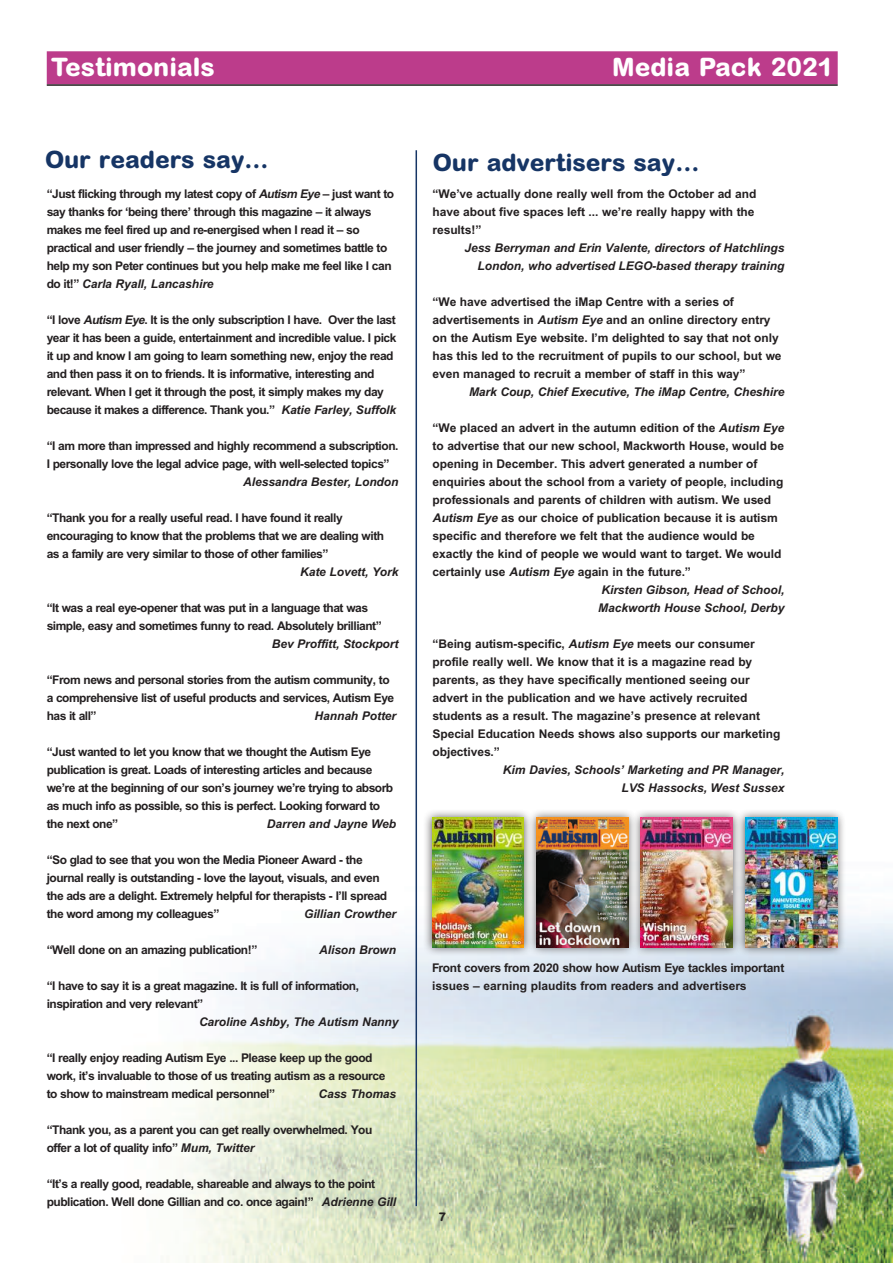
<style>
.page{position:relative;width:893px;height:1263px;background:#fff}
.page>*{position:absolute;margin:0;border:0;box-sizing:border-box;transform-origin:0 0}
.t1{font:800 25.5px "Arial Rounded MT";color:#fff}
.t2{font:800 24px "Arial Rounded MT";letter-spacing:-.005em;color:#163565}
.t3{font:700 12px/18px "Arial";letter-spacing:-.04em;color:#231f20}
.t4{font:700 12px/18px "Arial";letter-spacing:-.005em;color:#231f20}
.t5{font:italic 700 12px/18px "Arial";letter-spacing:-.005em;color:#231f20;text-align:right}
.t6{font:700 12px/18px "Arial";letter-spacing:-.02em;color:#231f20}
.t7{font:800 12px "Arial Rounded MT";color:#231f20}
.s1{font-style:italic}
</style>
<div class="page">
<img style="left:180px;top:789px;width:713px;height:474px">
<div style="left:47px;top:51px;width:791px;height:33px;background:#bc3c8b"></div>
<hr style="left:47px;top:84px;width:791px;height:2px;background:#231f20">
<hr style="left:416px;top:150px;width:1px;height:1056px;background:#163565">
<div style="left:736px;top:809px;width:110px;height:147px;background:#231f20;opacity:.75"></div>
<img style="left:745px;top:818px;width:92px;height:130px">
<div style="left:632px;top:809px;width:110px;height:147px;background:#231f20;opacity:.75"></div>
<img style="left:641px;top:818px;width:92px;height:130px">
<div style="left:527px;top:809px;width:111px;height:147px;background:#231f20;opacity:.75"></div>
<img style="left:536px;top:818px;width:92px;height:130px">
<div style="left:423px;top:809px;width:110px;height:147px;background:#231f20;opacity:.75"></div>
<img style="left:432px;top:818px;width:92px;height:130px">
<h1 class="t1" style="left:51px;top:52px;width:165px">Testimonials</h1>
<h1 class="t1" style="left:612px;top:52px;width:223px">Media Pack 2021</h1>
<h2 class="t2" style="left:45px;top:146px;width:225px">Our readers say…</h2>
<p class="t3" style="left:47px;top:185px;width:349px">“Just flicking through my latest copy of <span class="s1">Autism Eye</span> – just want to say thanks for ‘being there’ through this magazine – it always makes me feel fired up and re-energised when I read it – so practical and user friendly – the journey and sometimes battle to help my son Peter continues but you help make me feel like I can do it!” <span class="s1">Carla Ryall, Lancashire</span></p>
<p class="t3" style="left:47px;top:311px;width:351px">“I love <span class="s1">Autism Eye</span>. It is the only subscription I have. Over the last year it has been a guide, entertainment and incredible value. I pick it up and know I am going to learn something new, enjoy the read and then pass it on to friends. It is informative, interesting and relevant. When I get it through the post, it simply makes my day because it makes a difference. Thank you.” <span class="s1">Katie Farley, Suffolk</span></p>
<p class="t3" style="left:47px;top:437px;width:353px">“I am more than impressed and highly recommend a subscription.<br>I personally love the legal advice page, with well-selected topics”</p>
<p class="t5" style="left:243px;top:473px;width:157px">Alessandra Bester, London</p>
<p class="t3" style="left:47px;top:509px;width:339px">“Thank you for a really useful read. I have found it really encouraging to know that the problems that we are dealing with as a family are very similar to those of other families”</p>
<p class="t5" style="left:300px;top:563px;width:100px">Kate Lovett, York</p>
<p class="t3" style="left:47px;top:599px;width:337px">“It was a real eye-opener that was put in a language that was simple, easy and sometimes funny to read. Absolutely brilliant”</p>
<p class="t5" style="left:272px;top:635px;width:128px">Bev Proffitt, Stockport</p>
<p class="t3" style="left:47px;top:671px;width:349px">“From news and personal stories from the autism community, to a comprehensive list of useful products and services, Autism Eye has it all”</p>
<p class="t5" style="left:315px;top:707px;width:83px">Hannah Potter</p>
<p class="t3" style="left:47px;top:743px;width:348px">“Just wanted to let you know that we thought the Autism Eye publication is great. Loads of interesting articles and because we’re at the beginning of our son’s journey we’re trying to absorb as much info as possible, so this is perfect. Looking forward to the next one”</p>
<p class="t5" style="left:267px;top:815px;width:131px">Darren and Jayne Web</p>
<p class="t3" style="left:47px;top:851px;width:342px">“So glad to see that you won the Media Pioneer Award - the journal really is outstanding - love the layout, visuals, and even the ads are a delight. Extremely helpful for therapists - I’ll spread the word among my colleagues”</p>
<p class="t5" style="left:304px;top:905px;width:94px">Gillian Crowther</p>
<p class="t3" style="left:47px;top:941px;width:212px">“Well done on an amazing publication!”</p>
<p class="t5" style="left:319px;top:941px;width:79px">Alison Brown</p>
<p class="t3" style="left:47px;top:977px;width:314px">“I have to say it is a great magazine. It is full of information, inspiration and very relevant”</p>
<p class="t5" style="left:199px;top:1013px;width:201px">Caroline Ashby, The Autism Nanny</p>
<p class="t3" style="left:47px;top:1049px;width:340px">“I really enjoy reading Autism Eye ... Please keep up the good work, it’s invaluable to those of us treating autism as a resource to show to mainstream medical personnel”</p>
<p class="t5" style="left:318px;top:1085px;width:79px">Cass Thomas</p>
<p class="t3" style="left:47px;top:1121px;width:327px">“Thank you, as a parent you can get really overwhelmed. You offer a lot of quality info” <span class="s1">Mum, Twitter</span></p>
<p class="t3" style="left:47px;top:1175px;width:351px">“It’s a really good, readable, shareable and always to the point publication. Well done Gillian and co. once again!” <span class="s1">Adrienne Gill</span></p>
<h2 class="t2" style="left:433px;top:148px;width:268px">Our advertisers say…</h2>
<p class="t4" style="left:433px;top:185px;width:325px">“We’ve actually done really well from the October ad and have about five spaces left ... we’re really happy with the results!”</p>
<p class="t5" style="left:464px;top:239px;width:321px">Jess Berryman and Erin Valente, directors of Hatchlings<br>London, who advertised LEGO-based therapy training</p>
<p class="t4" style="left:433px;top:293px;width:351px">“We have advertised the iMap Centre with a series of advertisements in <span class="s1">Autism Eye</span> and an online directory entry on the Autism Eye website. I’m delighted to say that not only has this led to the recruitment of pupils to our school, but we even managed to recruit a member of staff in this way”</p>
<p class="t5" style="left:469px;top:383px;width:317px">Mark Coup, Chief Executive, The iMap Centre, Cheshire</p>
<p class="t4" style="left:433px;top:419px;width:355px">“We placed an advert in the autumn edition of the <span class="s1">Autism Eye</span></p>
<p class="t4" style="left:433px;top:437px;width:353px">to advertise that our new school, Mackworth House, would be</p>
<p class="t4" style="left:433px;top:455px;width:326px">opening in December. This advert generated a number of</p>
<p class="t4" style="left:433px;top:473px;width:352px">enquiries about the school from a variety of people, including</p>
<p class="t4" style="left:433px;top:491px;width:340px">professionals and parents of children with autism. We used</p>
<p class="t4" style="left:433px;top:509px;width:347px"><span class="s1">Autism Eye</span> as our choice of publication because it is autism</p>
<p class="t4" style="left:433px;top:527px;width:324px">specific and therefore we felt that the audience would be</p>
<p class="t4" style="left:433px;top:545px;width:350px">exactly the kind of people we would want to target. We would</p>
<p class="t4" style="left:433px;top:563px;width:260px">certainly use <span class="s1">Autism Eye</span> again in the future.”</p>
<p class="t5" style="left:601px;top:581px;width:184px">Kirsten Gibson, Head of School,</p>
<p class="t5" style="left:598px;top:599px;width:188px">Mackworth House School, Derby</p>
<p class="t4" style="left:433px;top:635px;width:349px">“Being autism-specific, <span class="s1">Autism Eye</span> meets our consumer profile really well. We know that it is a magazine read by parents, as they have specifically mentioned seeing our advert in the publication and we have actively recruited students as a result. The magazine’s presence at relevant Special Education Needs shows also supports our marketing objectives.”</p>
<p class="t5" style="left:503px;top:761px;width:283px">Kim Davies, Schools’ Marketing and PR Manager,<br>LVS Hassocks, West Sussex</p>
<p class="t6" style="left:432px;top:959px;width:354px">Front covers from 2020 show how Autism Eye tackles important issues – earning plaudits from readers and advertisers</p>
<p class="t7" style="left:439px;top:1209px;width:9px">7</p>
</div>
